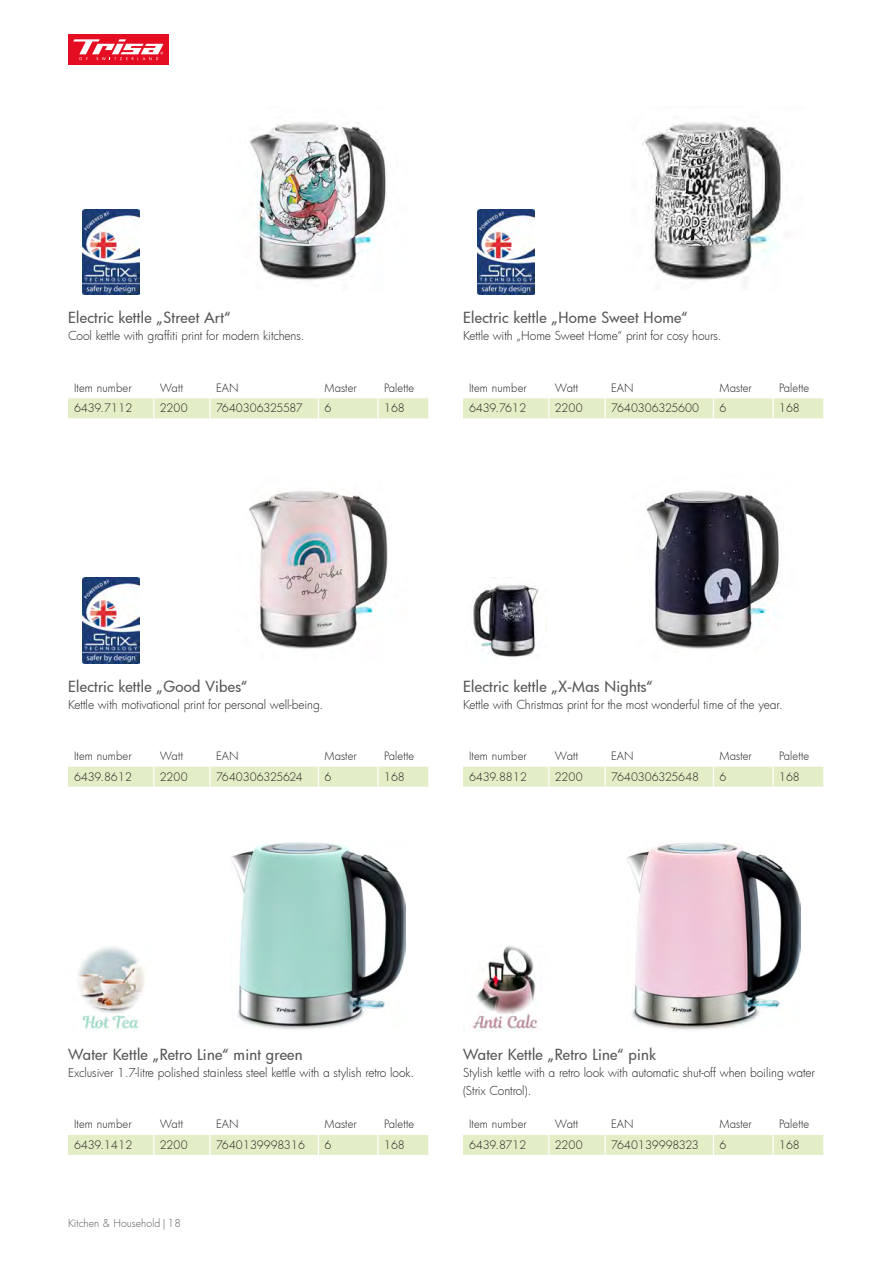
<style>
.page{position:relative;width:893px;height:1263px;background:#fff}
.page>*{position:absolute;margin:0;border:0;box-sizing:border-box;transform-origin:0 0}
.Titel_Produkte{font:500 15px "Futura";letter-spacing:.015em;color:#585757}
.Lauftext_Produkte{font:300 12px/18px "Futura";letter-spacing:-.005em;color:#1d1d1b}
.Tabelle_Text{font:300 11.25px "Futura";letter-spacing:.01em;color:#1d1d1b}
.Tabelle_Zahlen{font:300 11.25px "Futura";letter-spacing:-.01em;color:#1d1d1b}
.Tabelle_Zahlen-2{font:300 11.25px "Futura";letter-spacing:.015em;color:#1d1d1b}
.Tabelle_Zahlen-3{font:300 11.25px "Futura";letter-spacing:-.03em;color:#1d1d1b}
.t1{font:300 10.5px "Futura";letter-spacing:.01em;color:#585757}
</style>
<div class="page">
<div style="left:68px;top:34px;width:101px;height:31px;background:#e40d22"></div>
<svg style="left:73px;top:39px;width:90px;height:21px"></svg>
<img style="left:82px;top:209px;width:58px;height:86px">
<img style="left:249px;top:122px;width:137px;height:159px">
<svg style="left:68px;top:398px;width:361px;height:20px;background:#e3edc7"></svg>
<img style="left:477px;top:209px;width:58px;height:86px">
<img style="left:643px;top:122px;width:140px;height:161px">
<svg style="left:463px;top:398px;width:361px;height:20px;background:#e3edc7"></svg>
<img style="left:82px;top:577px;width:58px;height:86px">
<img style="left:249px;top:491px;width:139px;height:158px">
<svg style="left:68px;top:766px;width:361px;height:21px;background:#e4eec9"></svg>
<img style="left:473px;top:577px;width:66px;height:81px">
<img style="left:646px;top:491px;width:133px;height:158px">
<svg style="left:463px;top:766px;width:361px;height:21px;background:#e4eec9"></svg>
<img style="left:78px;top:946px;width:67px;height:84px">
<img style="left:231px;top:843px;width:175px;height:186px">
<svg style="left:68px;top:1134px;width:361px;height:21px;background:#e4eec9"></svg>
<img style="left:472px;top:946px;width:66px;height:85px">
<img style="left:626px;top:843px;width:175px;height:187px">
<div style="left:463px;top:1134px;width:361px;height:21px;background:#e3edc6"></div>
<p class="Titel_Produkte" style="left:68px;top:308px;width:164px">Electric kettle „Street Art“</p>
<p class="Lauftext_Produkte" style="left:68px;top:327px;width:238px">Cool kettle with graffiti print for modern kitchens.</p>
<p class="Tabelle_Text" style="left:74px;top:380px;width:59px">Item number</p>
<p class="Tabelle_Text" style="left:160px;top:380px;width:25px">Watt</p>
<p class="Tabelle_Text" style="left:216px;top:380px;width:24px">EAN</p>
<p class="Tabelle_Text" style="left:324px;top:380px;width:34px">Master</p>
<p class="Tabelle_Text" style="left:384px;top:380px;width:32px">Palette</p>
<p class="Tabelle_Zahlen-2" style="left:74px;top:401px;width:60px">6439.7112</p>
<p class="Tabelle_Zahlen" style="left:160px;top:401px;width:29px">2200</p>
<p class="Tabelle_Zahlen-3" style="left:216px;top:401px;width:88px">7640306325587</p>
<p class="Tabelle_Zahlen" style="left:324px;top:401px;width:8px">6</p>
<p class="Tabelle_Zahlen" style="left:384px;top:401px;width:22px">168</p>
<p class="Titel_Produkte" style="left:463px;top:308px;width:226px">Electric kettle „Home Sweet Home“</p>
<p class="Lauftext_Produkte" style="left:463px;top:327px;width:260px">Kettle with „Home Sweet Home“ print for cosy hours.</p>
<p class="Tabelle_Text" style="left:469px;top:380px;width:59px">Item number</p>
<p class="Tabelle_Text" style="left:555px;top:380px;width:25px">Watt</p>
<p class="Tabelle_Text" style="left:611px;top:380px;width:24px">EAN</p>
<p class="Tabelle_Text" style="left:719px;top:380px;width:34px">Master</p>
<p class="Tabelle_Text" style="left:779px;top:380px;width:32px">Palette</p>
<p class="Tabelle_Zahlen" style="left:469px;top:401px;width:59px">6439.7612</p>
<p class="Tabelle_Zahlen" style="left:555px;top:401px;width:29px">2200</p>
<p class="Tabelle_Zahlen" style="left:611px;top:401px;width:90px">7640306325600</p>
<p class="Tabelle_Zahlen" style="left:719px;top:401px;width:8px">6</p>
<p class="Tabelle_Zahlen" style="left:779px;top:401px;width:22px">168</p>
<p class="Titel_Produkte" style="left:68px;top:676px;width:181px">Electric kettle „Good Vibes“</p>
<p class="Lauftext_Produkte" style="left:68px;top:695px;width:257px">Kettle with motivational print for personal well-being.</p>
<p class="Tabelle_Text" style="left:74px;top:748px;width:59px">Item number</p>
<p class="Tabelle_Text" style="left:160px;top:748px;width:25px">Watt</p>
<p class="Tabelle_Text" style="left:216px;top:748px;width:24px">EAN</p>
<p class="Tabelle_Text" style="left:324px;top:748px;width:34px">Master</p>
<p class="Tabelle_Text" style="left:384px;top:748px;width:32px">Palette</p>
<p class="Tabelle_Zahlen" style="left:74px;top:769px;width:60px">6439.8612</p>
<p class="Tabelle_Zahlen" style="left:160px;top:769px;width:29px">2200</p>
<p class="Tabelle_Zahlen" style="left:216px;top:769px;width:88px">7640306325624</p>
<p class="Tabelle_Zahlen" style="left:324px;top:769px;width:8px">6</p>
<p class="Tabelle_Zahlen" style="left:384px;top:769px;width:22px">168</p>
<p class="Titel_Produkte" style="left:463px;top:676px;width:191px">Electric kettle „X-Mas Nights“</p>
<p class="Lauftext_Produkte" style="left:463px;top:695px;width:321px">Kettle with Christmas print for the most wonderful time of the year.</p>
<p class="Tabelle_Text" style="left:469px;top:748px;width:59px">Item number</p>
<p class="Tabelle_Text" style="left:555px;top:748px;width:25px">Watt</p>
<p class="Tabelle_Text" style="left:611px;top:748px;width:24px">EAN</p>
<p class="Tabelle_Text" style="left:719px;top:748px;width:34px">Master</p>
<p class="Tabelle_Text" style="left:779px;top:748px;width:32px">Palette</p>
<p class="Tabelle_Zahlen" style="left:469px;top:769px;width:60px">6439.8812</p>
<p class="Tabelle_Zahlen" style="left:555px;top:769px;width:29px">2200</p>
<p class="Tabelle_Zahlen" style="left:611px;top:769px;width:89px">7640306325648</p>
<p class="Tabelle_Zahlen" style="left:719px;top:769px;width:8px">6</p>
<p class="Tabelle_Zahlen" style="left:779px;top:769px;width:22px">168</p>
<p class="Titel_Produkte" style="left:68px;top:1044px;width:236px">Water Kettle „Retro Line“ mint green</p>
<p class="Lauftext_Produkte" style="left:68px;top:1063px;width:348px">Exclusiver 1.7-litre polished stainless steel kettle with a stylish retro look.</p>
<p class="Tabelle_Text" style="left:74px;top:1117px;width:59px">Item number</p>
<p class="Tabelle_Text" style="left:160px;top:1117px;width:25px">Watt</p>
<p class="Tabelle_Text" style="left:216px;top:1117px;width:24px">EAN</p>
<p class="Tabelle_Text" style="left:324px;top:1117px;width:34px">Master</p>
<p class="Tabelle_Text" style="left:384px;top:1117px;width:32px">Palette</p>
<p class="Tabelle_Zahlen-2" style="left:74px;top:1137px;width:60px">6439.1412</p>
<p class="Tabelle_Zahlen" style="left:160px;top:1137px;width:29px">2200</p>
<p class="Tabelle_Zahlen" style="left:216px;top:1137px;width:91px">7640139998316</p>
<p class="Tabelle_Zahlen" style="left:324px;top:1137px;width:8px">6</p>
<p class="Tabelle_Zahlen" style="left:384px;top:1137px;width:22px">168</p>
<p class="t1" style="left:68px;top:1216px;width:115px">Kitchen &amp; Household | 18</p>
<p class="Titel_Produkte" style="left:463px;top:1044px;width:195px">Water Kettle „Retro Line“ pink</p>
<p class="Lauftext_Produkte" style="left:463px;top:1063px;width:353px">Stylish kettle with a retro look with automatic shut-off when boiling water (Strix Control).</p>
<p class="Tabelle_Text" style="left:469px;top:1117px;width:59px">Item number</p>
<p class="Tabelle_Text" style="left:555px;top:1117px;width:25px">Watt</p>
<p class="Tabelle_Text" style="left:611px;top:1117px;width:24px">EAN</p>
<p class="Tabelle_Text" style="left:719px;top:1117px;width:34px">Master</p>
<p class="Tabelle_Text" style="left:779px;top:1117px;width:32px">Palette</p>
<p class="Tabelle_Zahlen" style="left:469px;top:1137px;width:59px">6439.8712</p>
<p class="Tabelle_Zahlen" style="left:555px;top:1137px;width:29px">2200</p>
<p class="Tabelle_Zahlen" style="left:611px;top:1137px;width:89px">7640139998323</p>
<p class="Tabelle_Zahlen" style="left:719px;top:1137px;width:8px">6</p>
<p class="Tabelle_Zahlen" style="left:779px;top:1137px;width:22px">168</p>
</div>
